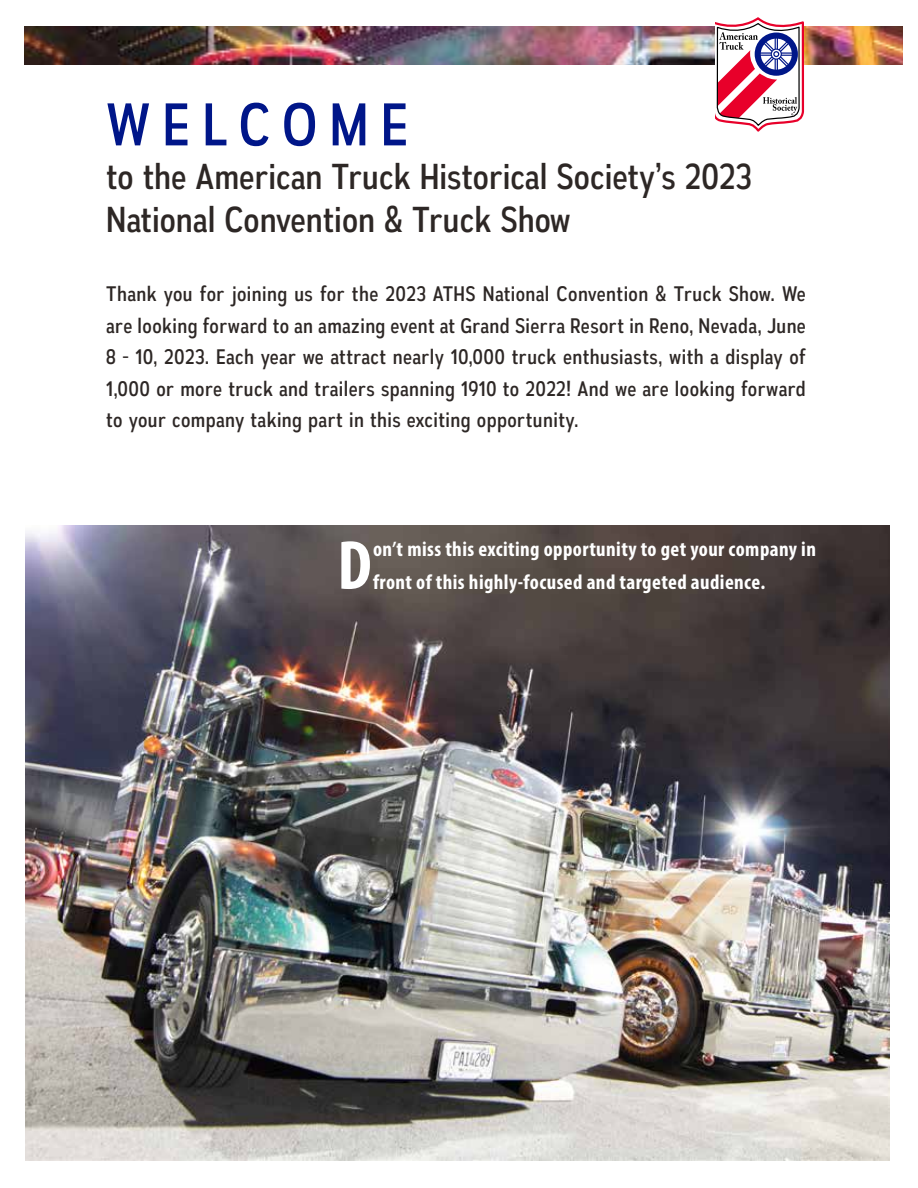
<style>
.page{position:relative;width:918px;height:1188px;background:#fff}
.page>*{position:absolute;margin:0;border:0;box-sizing:border-box;transform-origin:0 0}
.t1{font:700 condensed 69.9px "Myriad Pro";color:#fff}
.t2{font:60px "Autoradiographic Rg";letter-spacing:.2em;color:#001689}
.t3{font:36px/43.2px "Autoradiographic Rg";color:#2d2725}
.t4{font:21px/31.5px "Autoradiographic Rg";letter-spacing:.02em;color:#2d2725;text-align:justify}
.t5{font:700 condensed 21px/33px "Myriad Pro";letter-spacing:.02em;color:#fff}
</style>
<div class="page">
<img style="left:25px;top:526px;width:864px;height:635px">
<img style="left:25px;top:27px;width:878px;height:38px">
<svg style="left:716px;top:17px;width:88px;height:115px"></svg>
<h2 class="t2" style="left:106px;top:90px;width:304px">WELCOME</h2>
<h3 class="t3" style="left:106px;top:155px;width:647px">to the American Truck Historical Society’s 2023<br>National Convention &amp; Truck Show</h3>
<p class="t4" style="left:106px;top:278px;width:701px">Thank you for joining us for the 2023 ATHS National Convention &amp; Truck Show. We are looking forward to an amazing event at Grand Sierra Resort in Reno, Nevada, June 8 - 10, 2023. Each year we attract nearly 10,000 truck enthusiasts, with a display of 1,000 or more truck and trailers spanning 1910 to 2022! And we are looking forward to your company taking part in this exciting opportunity.</p>
<h1 class="t1" style="left:337px;top:522px;width:36px">D</h1>
<p class="t5" style="left:373px;top:532px;width:444px">on’t miss this exciting opportunity to get your company in front of this highly-focused and targeted audience.</p>
</div>
